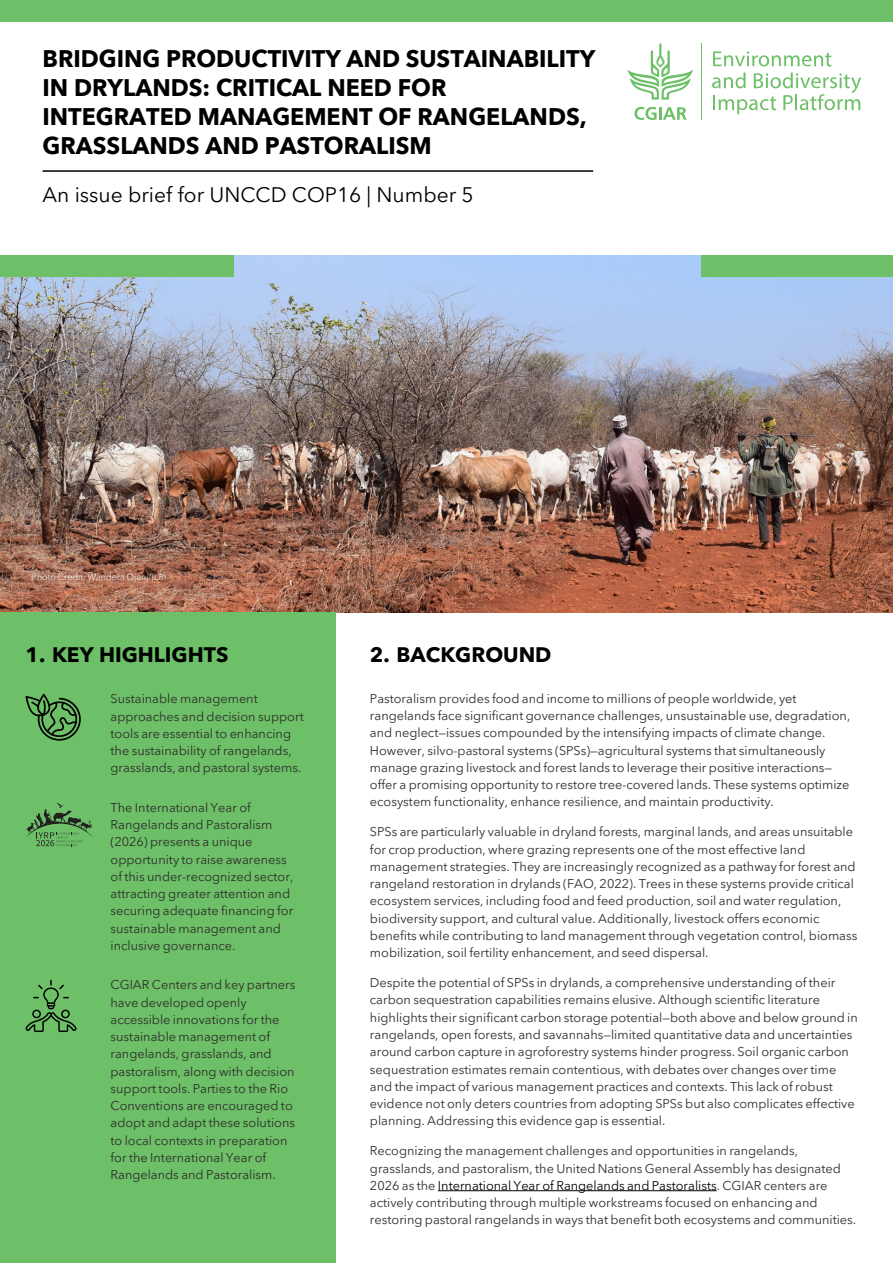
<style>
.page{position:relative;width:893px;height:1263px;background:#fff}
.page>*{position:absolute;margin:0;border:0;box-sizing:border-box;transform-origin:0 0}
.t1{font:700 24px/28.8px "Avenir Next";color:#000}
.t2{font:21px "Avenir Next LT Pro";color:#000}
.t3{font:700 21px "Avenir Next LT Pro";color:#000}
.t4{font:12.75px/17.2px "Avenir Next LT Pro";color:#2e2e2d}
.t5{font:300 9px "Avenir Next LT Pro";color:#fff}
.s1{color:#000}
</style>
<div class="page">
<div style="left:0;top:0;width:893px;height:21px;background:#6dc067"></div>
<img style="left:0;top:255px;width:893px;height:357px">
<div style="left:0;top:255px;width:234px;height:21px;background:#6dc067"></div>
<div style="left:702px;top:255px;width:191px;height:21px;background:#6dc067"></div>
<hr style="left:43px;top:170px;width:550px;height:2px;background:#000">
<svg style="left:627px;top:43px;width:66px;height:57px"></svg>
<svg style="left:634px;top:107px;width:53px;height:13px"></svg>
<hr style="left:701px;top:43px;width:1px;height:77px;background:#6dc067">
<svg style="left:713px;top:51px;width:118px;height:16px"></svg>
<svg style="left:712px;top:73px;width:149px;height:41px"></svg>
<div style="left:0;top:612px;width:336px;height:651px;background:#6dc067"></div>
<svg style="left:26px;top:694px;width:55px;height:47px"></svg>
<svg style="left:26px;top:802px;width:67px;height:44px"></svg>
<svg style="left:26px;top:980px;width:51px;height:52px"></svg>
<hr style="left:438px;top:1190px;width:279px;height:1px;background:#000">
<h1 class="t1" style="left:43px;top:44px;width:554px">BRIDGING PRODUCTIVITY AND SUSTAINABILITY IN DRYLANDS: CRITICAL NEED FOR INTEGRATED MANAGEMENT OF RANGELANDS, GRASSLANDS AND PASTORALISM</h1>
<h2 class="t2" style="left:43px;top:182px;width:433px">An issue brief for UNCCD COP16 | Number 5</h2>
<p class="t5" style="left:32px;top:572px;width:136px">Photo Credit: Wandera Ojanj/ILRI</p>
<h2 class="t3" style="left:26px;top:642px;width:204px">1. KEY HIGHLIGHTS</h2>
<p class="t4" style="left:111px;top:690px;width:195px">Sustainable management approaches and decision support tools are essential to enhancing the sustainability of rangelands, grasslands, and pastoral systems.</p>
<p class="t4" style="left:111px;top:799px;width:184px">The International Year of<br>Rangelands and Pastoralism (2026) presents a unique opportunity to raise awareness of this under-recognized sector, attracting greater attention and securing adequate financing for sustainable management and inclusive governance.</p>
<p class="t4" style="left:111px;top:976px;width:186px">CGIAR Centers and key partners have developed openly accessible innovations for the sustainable management of rangelands, grasslands, and pastoralism, along with decision support tools. Parties to the Rio<br>Conventions are encouraged to adopt and adapt these solutions to local contexts in preparation for the International Year of<br>Rangelands and Pastoralism.</p>
<h2 class="t3" style="left:370px;top:642px;width:183px">2. BACKGROUND</h2>
<p class="t4" style="left:370px;top:690px;width:482px">Pastoralism provides food and income to millions of people worldwide, yet rangelands face significant governance challenges, unsustainable use, degradation, and neglect—issues compounded by the intensifying impacts of climate change.<br>However, silvo-pastoral systems (SPSs)—agricultural systems that simultaneously manage grazing livestock and forest lands to leverage their positive interactions— offer a promising opportunity to restore tree-covered lands. These systems optimize ecosystem functionality, enhance resilience, and maintain productivity.</p>
<p class="t4" style="left:370px;top:823px;width:489px">SPSs are particularly valuable in dryland forests, marginal lands, and areas unsuitable for crop production, where grazing represents one of the most effective land management strategies. They are increasingly recognized as a pathway for forest and rangeland restoration in drylands (FAO, 2022). Trees in these systems provide critical ecosystem services, including food and feed production, soil and water regulation, biodiversity support, and cultural value. Additionally, livestock offers economic benefits while contributing to land management through vegetation control, biomass mobilization, soil fertility enhancement, and seed dispersal.</p>
<p class="t4" style="left:370px;top:974px;width:489px">Despite the potential of SPSs in drylands, a comprehensive understanding of their carbon sequestration capabilities remains elusive. Although scientific literature highlights their significant carbon storage potential—both above and below ground in rangelands, open forests, and savannahs—limited quantitative data and uncertainties around carbon capture in agroforestry systems hinder progress. Soil organic carbon sequestration estimates remain contentious, with debates over changes over time and the impact of various management practices and contexts. This lack of robust evidence not only deters countries from adopting SPSs but also complicates effective planning. Addressing this evidence gap is essential.</p>
<p class="t4" style="left:370px;top:1142px;width:488px">Recognizing the management challenges and opportunities in rangelands, grasslands, and pastoralism, the United Nations General Assembly has designated 2026 as the <span class="s1">International Year of Rangelands and Pastoralists</span>. CGIAR centers are actively contributing through multiple workstreams focused on enhancing and restoring pastoral rangelands in ways that benefit both ecosystems and communities.</p>
</div>
